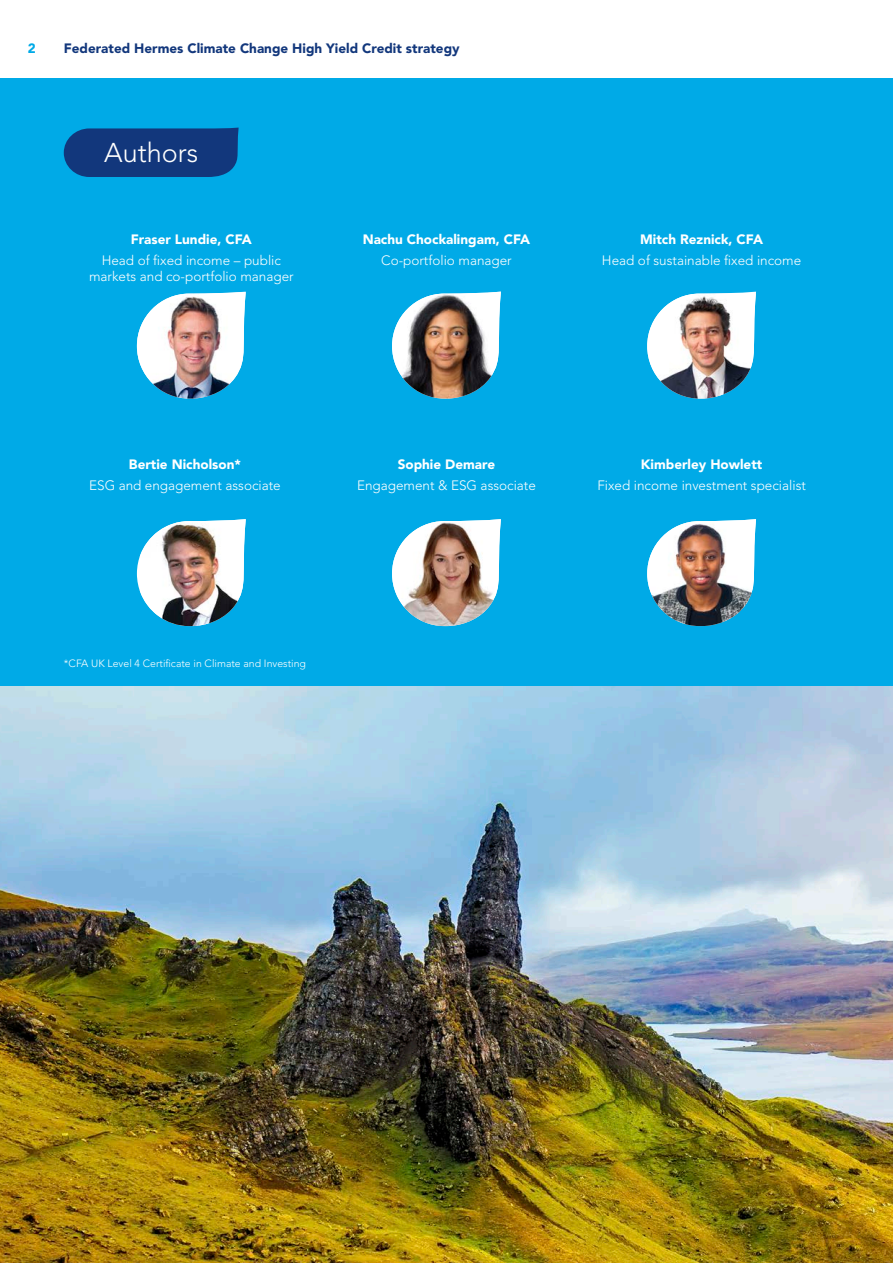
<style>
.page{position:relative;width:893px;height:1263px;background:#fff}
.page>*{position:absolute;margin:0;border:0;box-sizing:border-box;transform-origin:0 0}
.t1{font:300 27px "Avenir LT Std";color:#fff}
.t2{font:300 13.5px/16.5px "Avenir LT Std";color:#fff;text-align:center}
.t3{font:900 13.5px "Avenir LT Std";color:#fff}
.t4{font:900 13.5px "Avenir LT Std";color:#12377c}
.t5{font:900 13.5px "Avenir LT Std";color:#00aae7}
.t6{font:300 10.5px "Avenir LT Std";color:#fff}
</style>
<div class="page">
<div style="left:0;top:79px;width:893px;height:1184px;background:#00aae7"></div>
<svg style="left:64px;top:128px;width:175px;height:49px"></svg>
<img style="left:392px;top:292px;width:109px;height:107px">
<img style="left:137px;top:292px;width:109px;height:107px">
<img style="left:647px;top:293px;width:109px;height:106px">
<img style="left:0;top:687px;width:893px;height:576px">
<img style="left:647px;top:519px;width:109px;height:107px">
<svg style="left:137px;top:556px;width:3px;height:35px"></svg>
<img style="left:140px;top:519px;width:106px;height:107px">
<img style="left:392px;top:519px;width:109px;height:107px">
<p class="t5" style="left:28px;top:40px;width:9px">2</p>
<p class="t4" style="left:64px;top:40px;width:397px">Federated Hermes Climate Change High Yield Credit strategy</p>
<h1 class="t1" style="left:104px;top:137px;width:96px">Authors</h1>
<p class="t3" style="left:131px;top:231px;width:123px">Fraser Lundie, CFA</p>
<p class="t2" style="left:89px;top:252px;width:206px">Head of fixed income – public markets and co-portfolio manager</p>
<p class="t3" style="left:363px;top:231px;width:169px">Nachu Chockalingam, CFA</p>
<p class="t2" style="left:381px;top:252px;width:132px">Co-portfolio manager</p>
<p class="t3" style="left:640px;top:231px;width:125px">Mitch Reznick, CFA</p>
<p class="t2" style="left:602px;top:252px;width:201px">Head of sustainable fixed income</p>
<p class="t3" style="left:129px;top:457px;width:113px">Bertie Nicholson*</p>
<p class="t2" style="left:89px;top:477px;width:193px">ESG and engagement associate</p>
<p class="t3" style="left:398px;top:457px;width:99px">Sophie Demare</p>
<p class="t2" style="left:357px;top:477px;width:180px">Engagement &amp; ESG associate</p>
<p class="t3" style="left:641px;top:457px;width:123px">Kimberley Howlett</p>
<p class="t2" style="left:597px;top:477px;width:210px">Fixed income investment specialist</p>
<p class="t6" style="left:64px;top:657px;width:243px">*CFA UK Level 4 Certificate in Climate and Investing</p>
</div>
